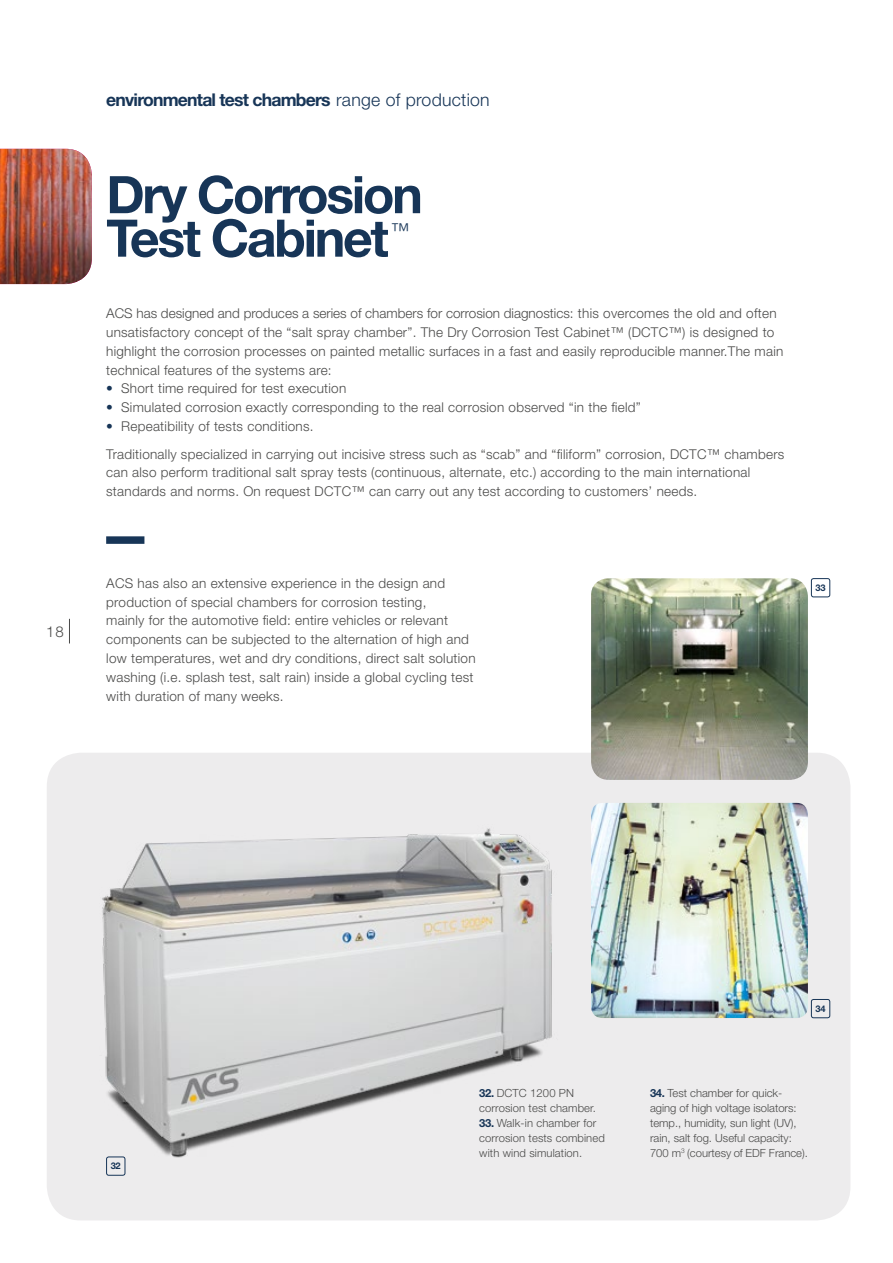
<style>
.page{position:relative;width:893px;height:1263px;background:#fff}
.page>*{position:absolute;margin:0;border:0;box-sizing:border-box;transform-origin:0 0}
.t1{font:700 51.75px/43.5px "Helvetica Neue LT Std";letter-spacing:-.045em;color:#173557}
.t2{font:300 19.2px "Helvetica Neue LT Std";color:#173557}
.t3{font:700 17.55px "Helvetica Neue LT Std";letter-spacing:-.045em;color:#173557}
.t4{font:300 15px "Helvetica Neue LT Std";color:#4a4a49}
.t5{font:300 13.5px/18.8px "Helvetica Neue LT Std";letter-spacing:.02em;color:#4a4a49}
.t6{font:300 11.25px/15px "Helvetica Neue LT Std";color:#4a4a49}
.t7{font:700 9.15px "Helvetica Neue LT Std";color:#173557}
.s1{font-weight:300}
.s2{color:#173557}
.s3{font-weight:700;color:#173557}
</style>
<div class="page">
<div style="left:47px;top:753px;width:803px;height:467px;background:#edeced;border-radius:34px"></div>
<img style="left:47px;top:753px;width:579px;height:463px">
<div style="left:106px;top:536px;width:38px;height:8px;background:#173557"></div>
<img style="left:0;top:149px;width:92px;height:135px">
<div style="left:106px;top:1157px;width:19px;height:18px;border:1px solid #173557;border-radius:2px"></div>
<img style="left:591px;top:803px;width:217px;height:215px">
<div style="left:811px;top:578px;width:19px;height:19px;border:1px solid #173557;border-radius:2px"></div>
<div style="left:811px;top:999px;width:19px;height:19px;border:1px solid #173557;border-radius:2px"></div>
<img style="left:591px;top:578px;width:217px;height:202px">
<svg style="left:69px;top:619px;width:1px;height:24px"></svg>
<p class="t4" style="left:46px;top:623px;width:19px">18</p>
<p class="t3" style="left:106px;top:89px;width:385px">environmental test chambers <span class="s1">range of production</span></p>
<h1 class="t1" style="left:106px;top:172px;width:318px">Dry Corrosion<br>Test Cabinet</h1>
<h2 class="t2" style="left:390px;top:218px;width:21px">™</h2>
<p class="t5" style="left:106px;top:304px;width:679px">ACS has designed and produces a series of chambers for corrosion diagnostics: this overcomes the old and often unsatisfactory concept of the “salt spray chamber”. The Dry Corrosion Test Cabinet™ (DCTC™) is designed to highlight the corrosion processes on painted metallic surfaces in a fast and easily reproducible manner.The main technical features of the systems are:</p>
<p class="t5" style="left:106px;top:379px;width:242px"><span class="s2">•</span> Short time required for test execution</p>
<p class="t5" style="left:106px;top:398px;width:536px"><span class="s2">•</span> Simulated corrosion exactly corresponding to the real corrosion observed “in the field”</p>
<p class="t5" style="left:106px;top:412px;width:680px;line-height:27.8px"><span class="s2">•</span> Repeatibility of tests conditions.<br>Traditionally specialized in carrying out incisive stress such as “scab” and “filiform” corrosion, DCTC™ chambers</p>
<p class="t5" style="left:106px;top:463px;width:646px">can also perform traditional salt spray tests (continuous, alternate, etc.) according to the main international standards and norms. On request DCTC™ can carry out any test according to customers’ needs.</p>
<p class="t5" style="left:106px;top:573px;width:371px">ACS has also an extensive experience in the design and production of special chambers for corrosion testing,<br>mainly for the automotive field: entire vehicles or relevant components can be subjected to the alternation of high and low temperatures, wet and dry conditions, direct salt solution washing (i.e. splash test, salt rain) inside a global cycling test with duration of many weeks.</p>
<p class="t7" style="left:816px;top:582px;width:11px">33</p>
<p class="t7" style="left:111px;top:1160px;width:11px">32</p>
<p class="t6" style="left:479px;top:1085px;width:118px"><span class="s3">32.</span> DCTC 1200 PN corrosion test chamber.</p>
<p class="t6" style="left:479px;top:1115px;width:127px"><span class="s3">33.</span> Walk-in chamber for corrosion tests combined with wind simulation.</p>
<p class="t7" style="left:816px;top:1003px;width:11px">34</p>
<p class="t6" style="left:650px;top:1085px;width:159px"><span class="s3">34.</span> Test chamber for quick&shy;aging of high voltage isolators: temp., humidity, sun light (UV), rain, salt fog. Useful capacity:<br>700 m<sup>3</sup> (courtesy of EDF France).</p>
</div>
